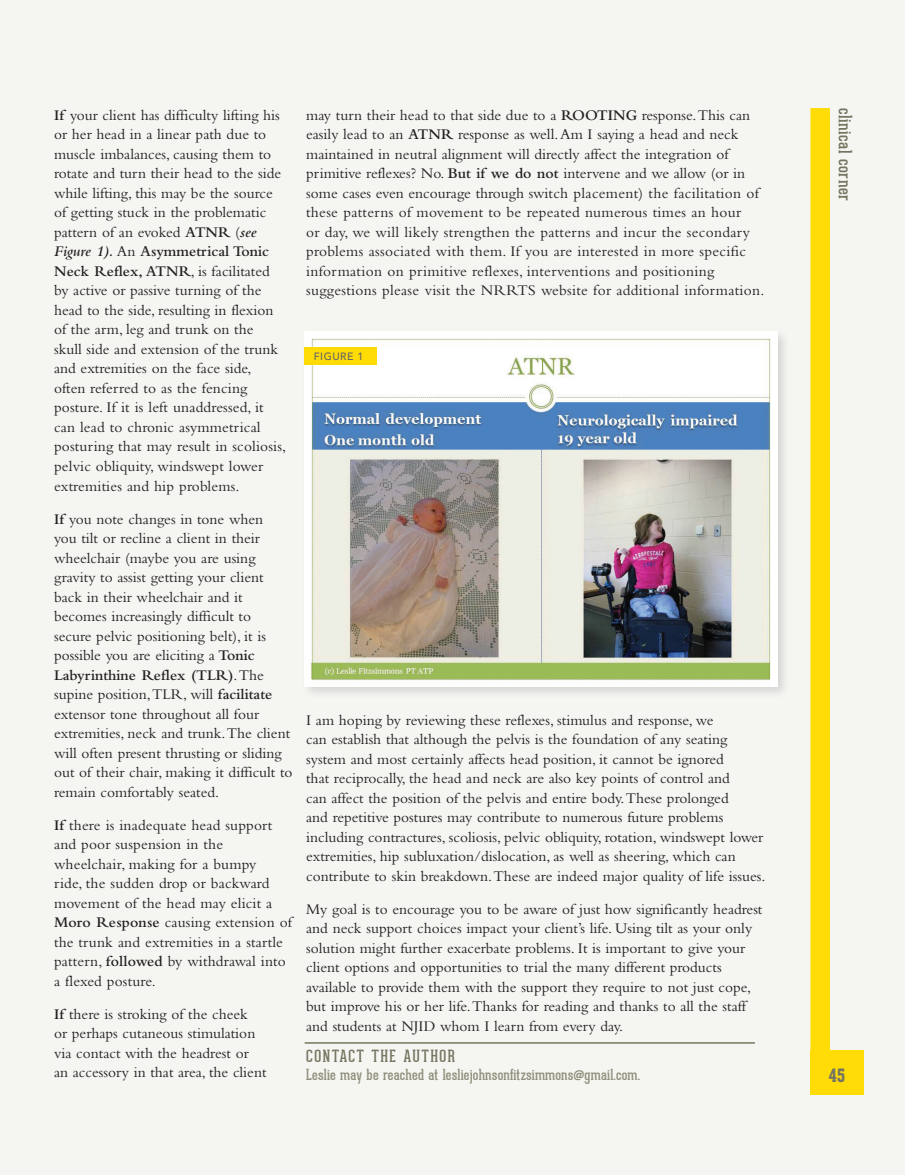
<style>
.page{position:relative;width:905px;height:1175px;background:#fff}
.page>*{position:absolute;margin:0;border:0;box-sizing:border-box;transform-origin:0 0}
.t1{font:18px "Geared Slab";letter-spacing:.02em;color:#767561}
.t2{font:800 18px "Geared Slab";color:#767561}
._2013_Body_Copy{font:16.5px "Geared Slab";letter-spacing:.085em;color:#767561}
._2013_Body_Copy-2{font:15.3px/19.5px "Bembo";color:#231f20}
._2013_Body_Copy-3{font:15.3px/19.5px "Bembo";letter-spacing:.02em;color:#231f20}
._2013_Body_Copy-4{font:15px "Geared Slab";letter-spacing:.01em;color:#908f7b}
.t3{font:500 10.5px "Avenir LT Std";letter-spacing:.05em;color:#636366}
.s1{font-weight:600}
.s2{font-weight:600;font-style:italic}
</style>
<div class="page">
<div style="left:0;top:0;width:904px;height:1174px;background:#f5f5f2"></div>
<div style="left:810px;top:1049px;width:53px;height:45px;background:#ffdc06"></div>
<div style="left:810px;top:108px;width:20px;height:950px;background:#ffdc06"></div>
<div style="left:301px;top:328px;width:489px;height:371px;background:#231f20;opacity:.15"></div>
<img style="left:305px;top:332px;width:472px;height:354px">
<div style="left:304px;top:347px;width:72px;height:17px;background:#ffdc06"></div>
<hr style="left:304px;top:1042px;width:450px;height:1px;background:#767561">
<p class="_2013_Body_Copy-2" style="left:54px;top:105px;width:233px"><span class="s1">If</span> your client has difficulty lifting his or her head in a linear path due to muscle imbalances, causing them to rotate and turn their head to the side while lifting, this may be the source of getting stuck in the problematic pattern of an evoked <span class="s1">ATNR</span> (<span class="s2">see Figure 1).</span> An <span class="s1">Asymmetrical Tonic Neck Reflex, ATNR</span>, is facilitated by active or passive turning of the head to the side, resulting in flexion of the arm, leg and trunk on the<br>skull side and extension of the trunk and extremities on the face side, often referred to as the fencing posture. If it is left unaddressed, it can lead to chronic asymmetrical posturing that may result in scoliosis, pelvic obliquity, windswept lower extremities and hip problems.</p>
<p class="_2013_Body_Copy-2" style="left:54px;top:508px;width:240px"><span class="s1">If</span> you note changes in tone when<br>you tilt or recline a client in their wheelchair (maybe you are using gravity to assist getting your client back in their wheelchair and it becomes increasingly difficult to<br>secure pelvic positioning belt), it is possible you are eliciting a <span class="s1">Tonic Labyrinthine Reflex (TLR)</span>. The supine position, TLR, will <span class="s1">facilitate </span>extensor tone throughout all four extremities, neck and trunk. The client will often present thrusting or sliding out of their chair, making it difficult to remain comfortably seated.</p>
<p class="_2013_Body_Copy-2" style="left:54px;top:814px;width:239px"><span class="s1">If</span> there is inadequate head support and poor suspension in the wheelchair, making for a bumpy<br>ride, the sudden drop or backward movement of the head may elicit a<br><span class="s1">Moro Response</span> causing extension of the trunk and extremities in a startle pattern, <span class="s1">followed</span> by withdrawal into a flexed posture.</p>
<p class="_2013_Body_Copy-2" style="left:54px;top:1003px;width:214px"><span class="s1">If</span> there is stroking of the cheek<br>or perhaps cutaneous stimulation via contact with the headrest or an accessory in that area, the client</p>
<p class="_2013_Body_Copy-3" style="left:306px;top:105px;width:460px">may turn their head to that side due to a <span class="s1">ROOTING</span> response. This can easily lead to an <span class="s1">ATNR</span> response as well. Am I saying a head and neck maintained in neutral alignment will directly affect the integration of primitive reflexes? No. <span class="s1">But if we do not</span> intervene and we allow (or in some cases even encourage through switch placement) the facilitation of these patterns of movement to be repeated numerous times an hour<br>or day, we will likely strengthen the patterns and incur the secondary problems associated with them. If you are interested in more specific information on primitive reflexes, interventions and positioning suggestions please visit the NRRTS website for additional information.</p>
<p class="t3" style="left:314px;top:350px;width:51px">FIGURE 1</p>
<p class="_2013_Body_Copy-2" style="left:306px;top:709px;width:461px">I am hoping by reviewing these reflexes, stimulus and response, we<br>can establish that although the pelvis is the foundation of any seating system and most certainly affects head position, it cannot be ignored<br>that reciprocally, the head and neck are also key points of control and<br>can affect the position of the pelvis and entire body. These prolonged<br>and repetitive postures may contribute to numerous future problems including contractures, scoliosis, pelvic obliquity, rotation, windswept lower extremities, hip subluxation/dislocation, as well as sheering, which can contribute to skin breakdown. These are indeed major quality of life issues.</p>
<p class="_2013_Body_Copy-2" style="left:306px;top:898px;width:458px">My goal is to encourage you to be aware of just how significantly headrest and neck support choices impact your client’s life. Using tilt as your only solution might further exacerbate problems. It is important to give your client options and opportunities to trial the many different products available to provide them with the support they require to not just cope, but improve his or her life. Thanks for reading and thanks to all the staff and students at NJID whom I learn from every day.</p>
<p class="_2013_Body_Copy" style="left:306px;top:1046px;width:150px">CONTACT THE AUTHOR</p>
<p class="_2013_Body_Copy-4" style="left:306px;top:1065px;width:335px">Leslie may be reached at lesliejohnsonfitzsimmons@gmail.com.</p>
<p class="t1" style="left:856px;top:108px;width:94px;rotate:90deg">clinical corner</p>
<p class="t2" style="left:828px;top:1065px;width:18px">45</p>
</div>
